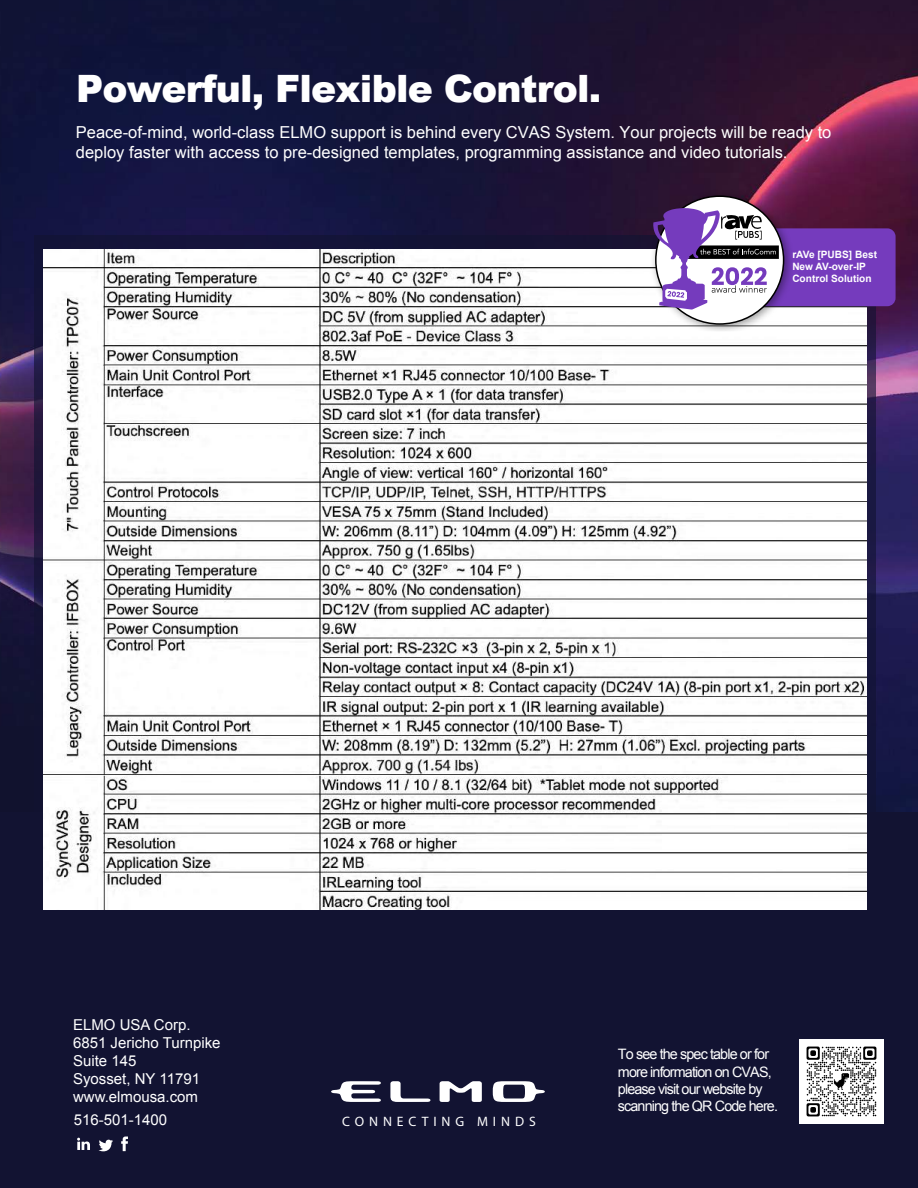
<style>
.page{position:relative;width:918px;height:1188px;background:#fff}
.page>*{position:absolute;margin:0;border:0;box-sizing:border-box;transform-origin:0 0}
.t1{font:900 37.65px "Arial";letter-spacing:-.02em;color:#fff}
.t2{font:16.5px/19.8px "Arial";color:#fff}
.t3{font:15px/18px "Arial";color:#fff}
.t4{font:14.4px/17.2px "Arial";letter-spacing:-.06em;color:#fff}
.t5{font:13.65px "Myriad Pro";letter-spacing:.36em;color:#fff}
.t6{font:700 10.05px/12.1px "Arial";color:#fff}
</style>
<div class="page">
<div style="left:0;top:810px;width:918px;height:378px;background:#121332"></div>
<img style="left:0;top:0;width:918px;height:812px">
<svg style="left:99px;top:1140px;width:14px;height:12px"></svg>
<svg style="left:121px;top:1137px;width:7px;height:14px"></svg>
<svg style="left:77px;top:1138px;width:13px;height:12px"></svg>
<svg style="left:331px;top:1081px;width:214px;height:21px"></svg>
<img style="left:800px;top:1040px;width:84px;height:83px">
<div style="left:34px;top:235px;width:842px;height:696px;background:#121332"></div>
<img style="left:44px;top:249px;width:822px;height:661px">
<div style="left:757px;top:228px;width:139px;height:78px;background:#753bbd;border-radius:8px"></div>
<img style="left:650px;top:189px;width:143px;height:143px">
<svg style="left:653px;top:195px;width:132px;height:130px;background:#ad9bbc"></svg>
<h1 class="t1" style="left:76px;top:61px;width:527px">Powerful, Flexible Control.</h1>
<p class="t2" style="left:76px;top:123px;width:757px">Peace-of-mind, world-class ELMO support is behind every CVAS System. Your projects will be ready to deploy faster with access to pre-designed templates, programming assistance and video tutorials.</p>
<p class="t6" style="left:792px;top:248px;width:86px">rAVe [PUBS] Best<br>New AV-over-IP<br>Control Solution</p>
<p class="t3" style="left:73px;top:1016px;width:149px">ELMO USA Corp.<br>6851 Jericho Turnpike<br>Suite 145<br>Syosset, NY 11791 www.elmousa.com</p>
<p class="t3" style="left:74px;top:1111px;width:95px">516-501-1400</p>
<p class="t5" style="left:342px;top:1113px;width:195px">CONNECTING MINDS</p>
<p class="t4" style="left:618px;top:1046px;width:162px">To see the spec table or for more information on CVAS, please visit our website by scanning the QR Code here.</p>
</div>
